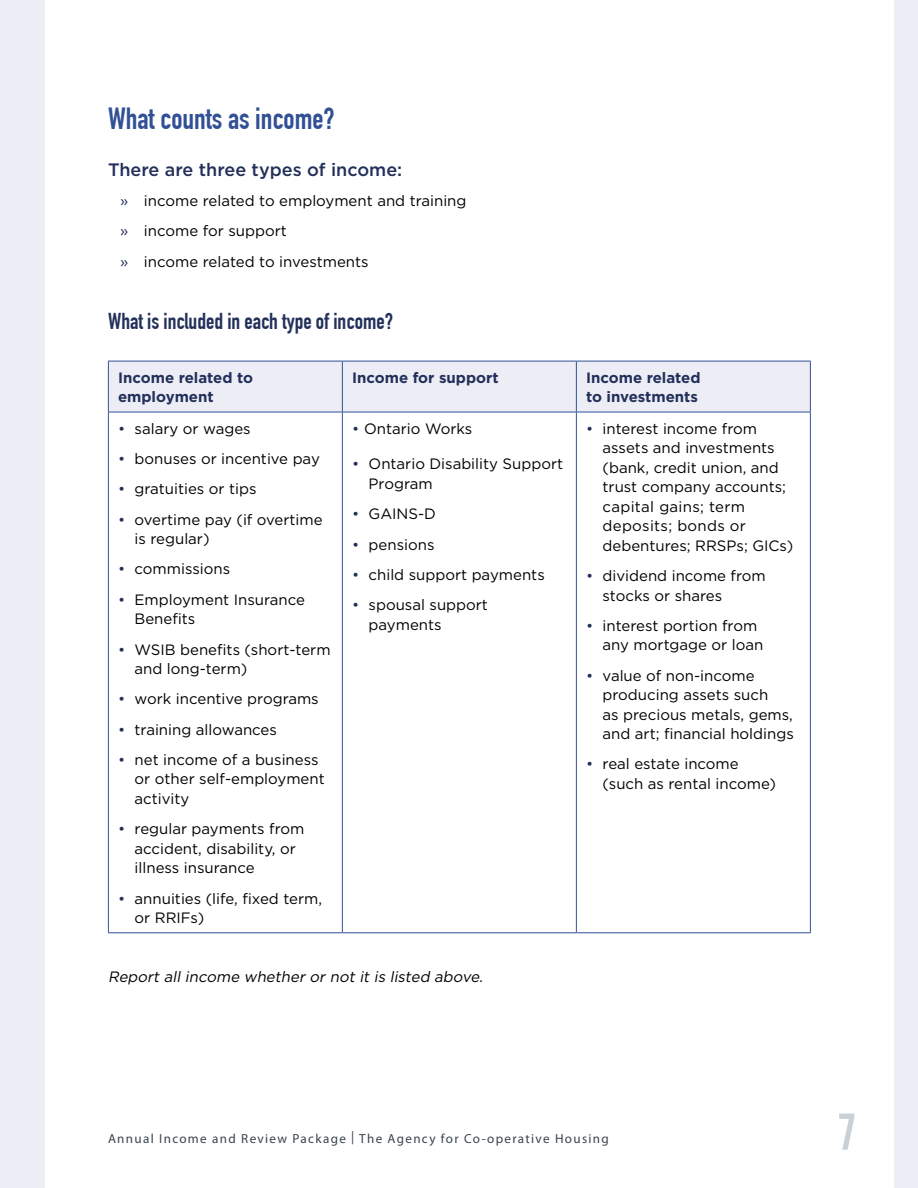
<style>
.page{position:relative;width:918px;height:1188px;background:#fff}
.page>*{position:absolute;margin:0;border:0;box-sizing:border-box;transform-origin:0 0}
.t1{font:51.15px "Alternate Gothic No 2 TL";color:#c9d0d6}
.sub2{font:700 30px "DIN Condensed";color:#315095}
.sub_3{font:700 22.5px "DIN Condensed";color:#22305a}
.mini-sub_2{font:500 18px "Gotham";color:#22305a}
.text{font:15px/19.5px "Gotham";color:#000}
.text-2{font:700 15px/19.5px "Gotham";color:#22305a}
.text-3{font:italic 15px "Gotham";color:#000}
.t2{font:13.2px "Myriad Pro";letter-spacing:.1em;color:#38444e}
.s1{color:#22305a}
</style>
<div class="page">
<div style="left:0;top:0;width:45px;height:1188px;background:#ededf6"></div>
<div style="left:894px;top:0;width:24px;height:1188px;background:#ededf6"></div>
<div style="left:109px;top:362px;width:701px;height:50px;background:#ededf6"></div>
<hr style="left:108px;top:361px;width:234px;height:1px;background:#315095">
<hr style="left:108px;top:361px;width:1px;height:51px;background:#315095">
<hr style="left:342px;top:361px;width:234px;height:1px;background:#315095">
<hr style="left:342px;top:361px;width:1px;height:51px;background:#315095">
<hr style="left:576px;top:361px;width:235px;height:1px;background:#315095">
<hr style="left:576px;top:361px;width:1px;height:51px;background:#315095">
<hr style="left:810px;top:361px;width:1px;height:51px;background:#315095">
<hr style="left:108px;top:412px;width:234px;height:1px;background:#315095">
<hr style="left:108px;top:412px;width:1px;height:520px;background:#315095">
<hr style="left:342px;top:412px;width:234px;height:1px;background:#315095">
<hr style="left:342px;top:412px;width:1px;height:520px;background:#315095">
<hr style="left:576px;top:412px;width:235px;height:1px;background:#315095">
<hr style="left:576px;top:412px;width:1px;height:520px;background:#315095">
<hr style="left:810px;top:412px;width:1px;height:520px;background:#315095">
<hr style="left:108px;top:932px;width:234px;height:1px;background:#315095">
<hr style="left:342px;top:932px;width:234px;height:1px;background:#315095">
<hr style="left:576px;top:932px;width:235px;height:1px;background:#315095">
<p class="sub2" style="left:108px;top:101px;width:228px">What counts as income?</p>
<p class="mini-sub_2" style="left:108px;top:158px;width:296px">There are three types of income:</p>
<p class="text" style="left:120px;top:191px;width:348px"><span class="s1">»</span> income related to employment and training</p>
<p class="text" style="left:120px;top:221px;width:168px"><span class="s1">»</span> income for support</p>
<p class="text" style="left:120px;top:251px;width:250px"><span class="s1">»</span> income related to investments</p>
<p class="sub_3" style="left:108px;top:308px;width:287px">What is included in each type of income?</p>
<p class="text-2" style="left:118px;top:368px;width:136px">Income related to employment</p>
<p class="text-2" style="left:352px;top:368px;width:148px">Income for support</p>
<p class="text-2" style="left:586px;top:368px;width:116px">Income related to investments</p>
<p class="text" style="left:118px;top:418px;width:134px"><span class="s1">•</span> salary or wages</p>
<p class="text" style="left:118px;top:449px;width:203px"><span class="s1">•</span> bonuses or incentive pay</p>
<p class="text" style="left:118px;top:479px;width:140px"><span class="s1">•</span> gratuities or tips</p>
<p class="text" style="left:135px;top:509px;width:190px;text-indent:-16px"><span class="s1">•</span> overtime pay (if overtime is regular)</p>
<p class="text" style="left:118px;top:559px;width:114px"><span class="s1">•</span> commissions</p>
<p class="text" style="left:135px;top:589px;width:172px;text-indent:-16px"><span class="s1">•</span> Employment Insurance<br>Benefits</p>
<p class="text" style="left:135px;top:639px;width:198px;text-indent:-16px"><span class="s1">•</span> WSIB benefits (short-term and long-term)</p>
<p class="text" style="left:118px;top:689px;width:202px"><span class="s1">•</span> work incentive programs</p>
<p class="text" style="left:118px;top:719px;width:160px"><span class="s1">•</span> training allowances</p>
<p class="text" style="left:135px;top:750px;width:192px;text-indent:-16px"><span class="s1">•</span> net income of a business or other self-employment activity</p>
<p class="text" style="left:135px;top:819px;width:171px;text-indent:-16px"><span class="s1">•</span> regular payments from accident, disability, or illness insurance</p>
<p class="text" style="left:135px;top:888px;width:189px;text-indent:-16px"><span class="s1">•</span> annuities (life, fixed term, or RRIFs)</p>
<p class="text" style="left:603px;top:418px;width:192px;text-indent:-16px"><span class="s1">•</span> interest income from assets and investments (bank, credit union, and trust company accounts; capital gains; term deposits; bonds or debentures; RRSPs; GICs)</p>
<p class="text" style="left:603px;top:566px;width:165px;text-indent:-16px"><span class="s1">•</span> dividend income from stocks or shares</p>
<p class="text" style="left:603px;top:615px;width:162px;text-indent:-16px"><span class="s1">•</span> interest portion from any mortgage or loan</p>
<p class="text" style="left:603px;top:665px;width:193px;text-indent:-16px"><span class="s1">•</span> value of non-income producing assets such<br>as precious metals, gems, and art; financial holdings</p>
<p class="text" style="left:603px;top:754px;width:175px;text-indent:-16px"><span class="s1">•</span> real estate income (such as rental income)</p>
<p class="text" style="left:352px;top:418px;width:122px"><span class="s1">•</span> Ontario Works</p>
<p class="text" style="left:369px;top:454px;width:196px;text-indent:-16px"><span class="s1">•</span> Ontario Disability Support<br>Program</p>
<p class="text" style="left:352px;top:504px;width:85px"><span class="s1">•</span> GAINS-D</p>
<p class="text" style="left:352px;top:534px;width:84px"><span class="s1">•</span> pensions</p>
<p class="text" style="left:352px;top:564px;width:194px"><span class="s1">•</span> child support payments</p>
<p class="text" style="left:369px;top:595px;width:121px;text-indent:-16px"><span class="s1">•</span> spousal support payments</p>
<p class="text-3" style="left:108px;top:967px;width:380px">Report all income whether or not it is listed above.</p>
<p class="t2" style="left:108px;top:1130px;width:502px">Annual Income and Review Package | The Agency for Co-operative Housing</p>
<h1 class="t1" style="left:839px;top:1104px;width:18px">7</h1>
</div>
